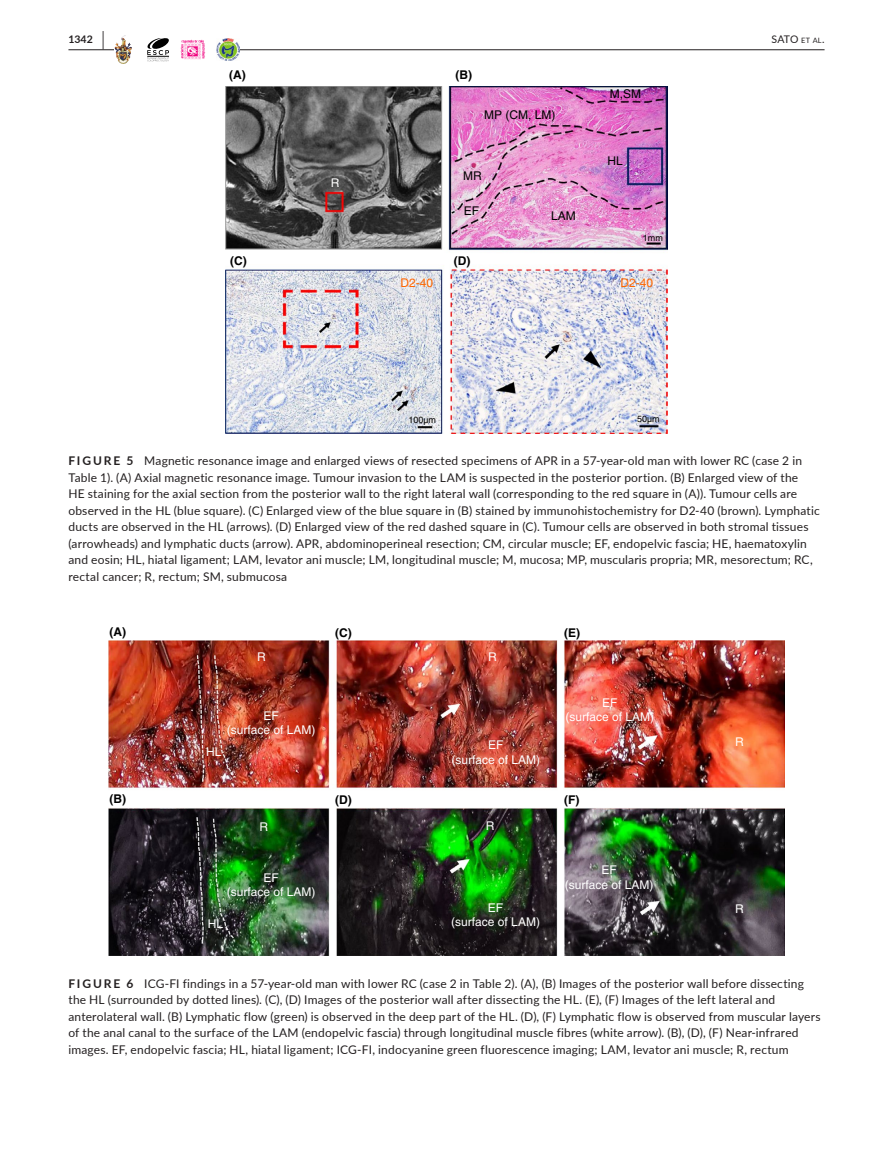
<style>
.page{position:relative;width:893px;height:1174px;background:#fff}
.page>*{position:absolute;margin:0;border:0;box-sizing:border-box;transform-origin:0 0}
.t1{font:12px/16.5px "Lato";letter-spacing:.015em;color:#231f20}
.t2{font:12px/14.4px "Helvetica";color:#fff;text-align:center}
.t3{font:700 12px "Helvetica";color:#000}
.t4{font:12px "Helvetica";color:#000}
.t5{font:12px "Helvetica";color:#f60}
.t6{font:10.5px "Lato";color:#231f20}
.t7{font:700 10.5px "Lato";color:#231f20}
.t8{font:9px "Helvetica";color:#000}
.s1{font-size:19.5px}
.s2{font-size:7.35px}
.s3{font-weight:700}
</style>
<div class="page">
<hr style="left:68px;top:49px;width:756px;height:1px;background:#231f20">
<div style="left:114px;top:35px;width:125px;height:30px;background:#fff"></div>
<img style="left:115px;top:36px;width:15px;height:28px">
<svg style="left:147px;top:38px;width:22px;height:23px"></svg>
<img style="left:181px;top:40px;width:24px;height:20px">
<img style="left:217px;top:39px;width:22px;height:22px">
<img style="left:225px;top:86px;width:443px;height:347px">
<img style="left:108px;top:640px;width:677px;height:315px">
<p class="t7" style="left:68px;top:31px;width:37px">1342 <span class="s1">|</span></p>
<p class="t6" style="left:771px;top:31px;width:55px">SATO <span class="s2">et al</span>.</p>
<p class="t3" style="left:229px;top:68px;width:18px">(A)</p>
<p class="t3" style="left:456px;top:68px;width:18px">(B)</p>
<p class="t4" style="left:484px;top:108px;width:73px">MP (CM, LM)</p>
<p class="t2" style="left:331px;top:175px;width:10px">R</p>
<p class="t4" style="left:463px;top:168px;width:20px">MR</p>
<p class="t4" style="left:464px;top:204px;width:17px">EF</p>
<p class="t3" style="left:230px;top:253px;width:18px">(C)</p>
<p class="t3" style="left:454px;top:253px;width:18px">(D)</p>
<p class="t4" style="left:551px;top:209px;width:26px">LAM</p>
<p class="t4" style="left:610px;top:87px;width:33px">M,SM</p>
<p class="t4" style="left:607px;top:154px;width:17px">HL</p>
<p class="t8" style="left:643px;top:232px;width:21px">1mm</p>
<p class="t5" style="left:400px;top:275px;width:34px">D2-40</p>
<p class="t5" style="left:620px;top:275px;width:34px">D2-40</p>
<p class="t8" style="left:409px;top:414px;width:29px">100µm</p>
<p class="t8" style="left:637px;top:413px;width:24px">50µm</p>
<p class="t1" style="left:68px;top:452px;width:753px"><span class="s3">FIGURE 5</span> Magnetic resonance image and enlarged views of resected specimens of APR in a 57-year-old man with lower RC (case 2 in Table 1). (A) Axial magnetic resonance image. Tumour invasion to the LAM is suspected in the posterior portion. (B) Enlarged view of the<br>HE staining for the axial section from the posterior wall to the right lateral wall (corresponding to the red square in (A)). Tumour cells are observed in the HL (blue square). (C) Enlarged view of the blue square in (B) stained by immunohistochemistry for D2-40 (brown). Lymphatic ducts are observed in the HL (arrows). (D) Enlarged view of the red dashed square in (C). Tumour cells are observed in both stromal tissues (arrowheads) and lymphatic ducts (arrow). APR, abdominoperineal resection; CM, circular muscle; EF, endopelvic fascia; HE, haematoxylin and eosin; HL, hiatal ligament; LAM, levator ani muscle; LM, longitudinal muscle; M, mucosa; MP, muscularis propria; MR, mesorectum; RC, rectal cancer; R, rectum; SM, submucosa</p>
<p class="t3" style="left:110px;top:624px;width:18px">(A)</p>
<p class="t3" style="left:335px;top:625px;width:18px">(C)</p>
<p class="t3" style="left:564px;top:625px;width:17px">(E)</p>
<p class="t2" style="left:257px;top:649px;width:10px">R</p>
<p class="t2" style="left:488px;top:650px;width:10px">R</p>
<p class="t2" style="left:227px;top:708px;width:90px">EF<br>(surface of LAM)</p>
<p class="t2" style="left:206px;top:744px;width:17px">HL</p>
<p class="t2" style="left:452px;top:738px;width:90px">EF<br>(surface of LAM)</p>
<p class="t2" style="left:565px;top:695px;width:90px">EF<br>(surface of LAM)</p>
<p class="t3" style="left:110px;top:791px;width:18px">(B)</p>
<p class="t3" style="left:335px;top:792px;width:18px">(D)</p>
<p class="t3" style="left:564px;top:792px;width:17px">(F)</p>
<p class="t2" style="left:259px;top:819px;width:10px">R</p>
<p class="t2" style="left:486px;top:818px;width:10px">R</p>
<p class="t2" style="left:227px;top:870px;width:90px">EF<br>(surface of LAM)</p>
<p class="t2" style="left:208px;top:916px;width:17px">HL</p>
<p class="t2" style="left:451px;top:900px;width:90px">EF<br>(surface of LAM)</p>
<p class="t2" style="left:565px;top:863px;width:90px">EF<br>(surface of LAM)</p>
<p class="t2" style="left:735px;top:735px;width:10px">R</p>
<p class="t2" style="left:735px;top:901px;width:10px">R</p>
<p class="t1" style="left:68px;top:974px;width:754px"><span class="s3">FIGURE 6</span> ICG-FI findings in a 57-year-old man with lower RC (case 2 in Table 2). (A), (B) Images of the posterior wall before dissecting the HL (surrounded by dotted lines). (C), (D) Images of the posterior wall after dissecting the HL. (E), (F) Images of the left lateral and anterolateral wall. (B) Lymphatic flow (green) is observed in the deep part of the HL. (D), (F) Lymphatic flow is observed from muscular layers of the anal canal to the surface of the LAM (endopelvic fascia) through longitudinal muscle fibres (white arrow). (B), (D), (F) Near-infrared images. EF, endopelvic fascia; HL, hiatal ligament; ICG-FI, indocyanine green fluorescence imaging; LAM, levator ani muscle; R, rectum</p>
</div>
